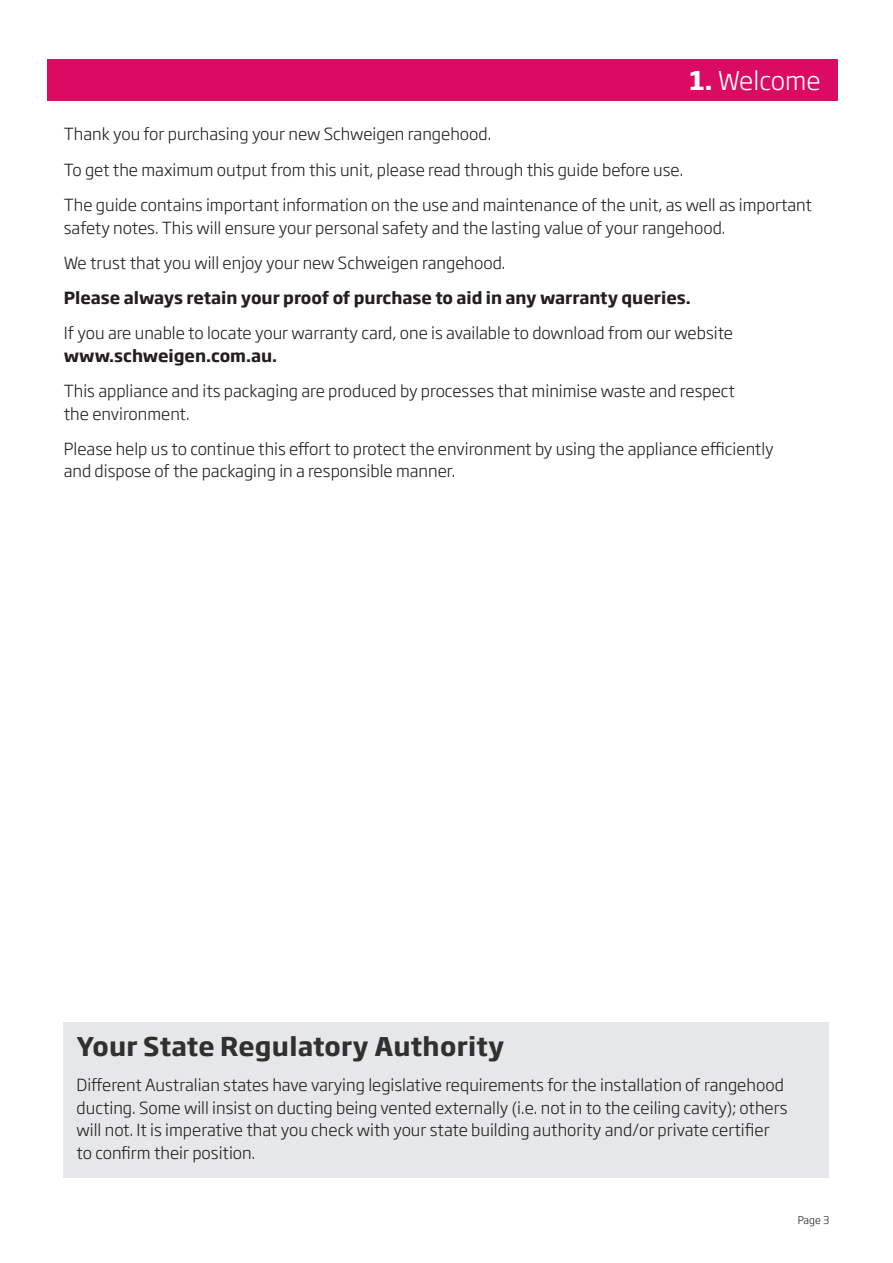
<style>
.page{position:relative;width:893px;height:1263px;background:#fff}
.page>*{position:absolute;margin:0;border:0;box-sizing:border-box;transform-origin:0 0}
.t1{font:700 25.5px "Soho Gothic Pro";letter-spacing:.01em;color:#312f30}
.t2{font:300 25.5px "Soho Gothic Pro";color:#fff}
.t3{font:300 16.5px/22.5px "Soho Gothic Pro";color:#231f20}
.t4{font:700 16.5px "Soho Gothic Pro";color:#231f20}
.t5{font:300 10.5px "Soho Gothic Pro";color:#231f20}
.s1{font-weight:700}
</style>
<div class="page">
<div style="left:47px;top:60px;width:791px;height:41px;background:#db0a62"></div>
<div style="left:64px;top:1023px;width:765px;height:155px;background:#e6e7e9"></div>
<h1 class="t2" style="left:689px;top:61px;width:133px"><span class="s1">1.</span> Welcome</h1>
<p class="t3" style="left:64px;top:116px;width:750px;line-height:35.2px">Thank you for purchasing your new Schweigen rangehood.<br>To get the maximum output from this unit, please read through this guide before use.<br>The guide contains important information on the use and maintenance of the unit, as well as important</p>
<p class="t3" style="left:64px;top:209px;width:663px;line-height:35.2px">safety notes. This will ensure your personal safety and the lasting value of your rangehood.<br>We trust that you will enjoy your new Schweigen rangehood.</p>
<p class="t4" style="left:64px;top:285px;width:628px">Please always retain your proof of purchase to aid in any warranty queries.</p>
<p class="t3" style="left:64px;top:321px;width:671px">If you are unable to locate your warranty card, one is available to download from our website</p>
<p class="t4" style="left:64px;top:343px;width:215px">www.schweigen.com.au.</p>
<p class="t3" style="left:64px;top:379px;width:673px">This appliance and its packaging are produced by processes that minimise waste and respect the environment.</p>
<p class="t3" style="left:64px;top:436px;width:711px">Please help us to continue this effort to protect the environment by using the appliance efficiently and dispose of the packaging in a responsible manner.</p>
<h1 class="t1" style="left:77px;top:1026px;width:429px">Your State Regulatory Authority</h1>
<p class="t3" style="left:77px;top:1073px;width:712px">Different Australian states have varying legislative requirements for the installation of rangehood ducting. Some will insist on ducting being vented externally (i.e. not in to the ceiling cavity); others will not. It is imperative that you check with your state building authority and/or private certifier to confirm their position.</p>
<p class="t5" style="left:798px;top:1212px;width:33px">Page 3</p>
</div>
